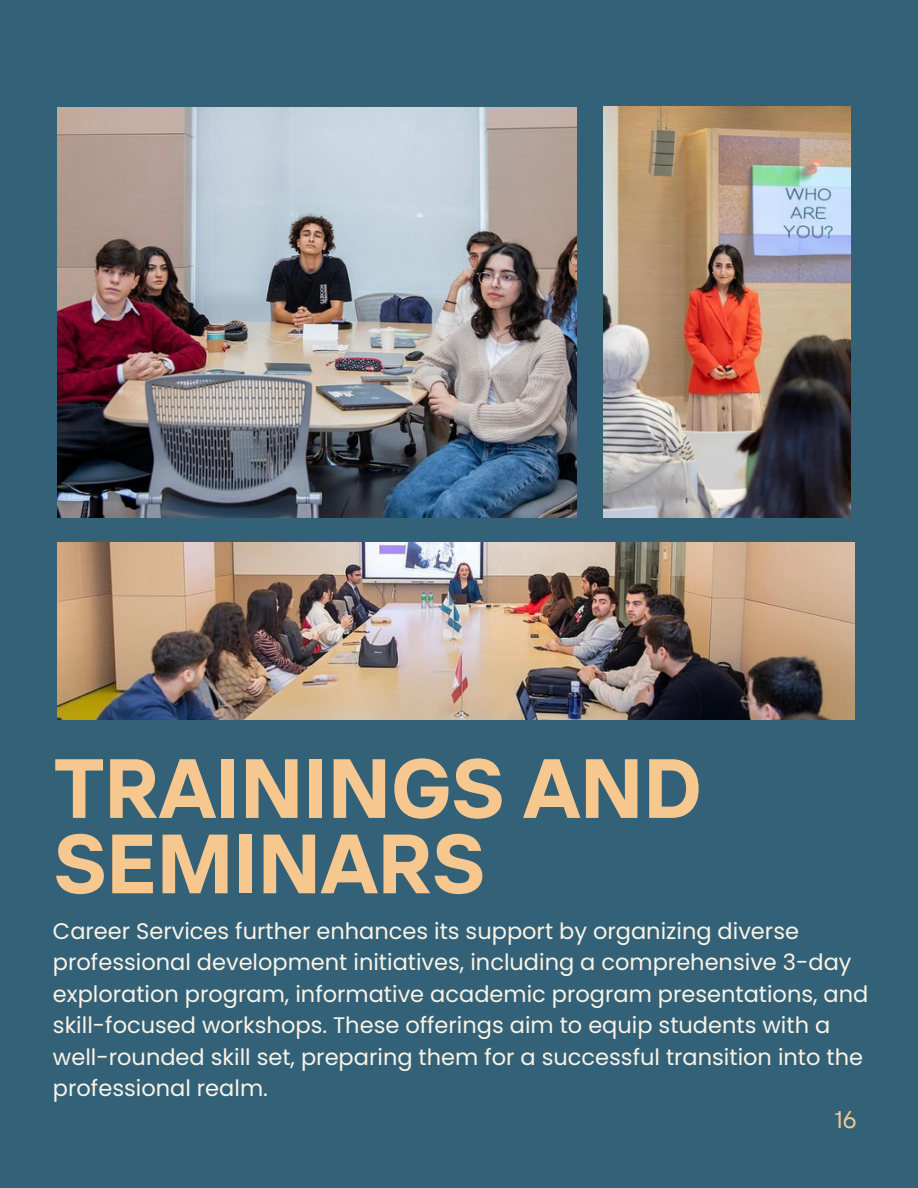
<style>
.page{position:relative;width:918px;height:1188px;background:#336178}
.page>*{position:absolute;margin:0;border:0;box-sizing:border-box;transform-origin:0 0}
.t1{font:700 83.85px/75.3px "TT Interphases";color:#f6c78e}
.t2{font:24px "TT Interphases";color:#f6c78e}
.t3{font:22.5px/31.5px "Poppins";color:#faf4e6}
</style>
<div class="page">
<img style="left:58px;top:107px;width:518px;height:411px">
<img style="left:604px;top:106px;width:246px;height:412px">
<img style="left:58px;top:543px;width:796px;height:177px">
<p class="t1" style="left:54px;top:749px;width:650px">TRAININGS AND<br>SEMINARS</p>
<p class="t3" style="left:53px;top:915px;width:817px">Career Services further enhances its support by organizing diverse professional development initiatives, including a comprehensive 3-day exploration program, informative academic program presentations, and skill-focused workshops. These offerings aim to equip students with a</p>
<p class="t3" style="left:53px;top:1041px;width:812px">well-rounded skill set, preparing them for a successful transition into the professional realm.</p>
<p class="t2" style="left:835px;top:1104px;width:23px">16</p>
</div>
